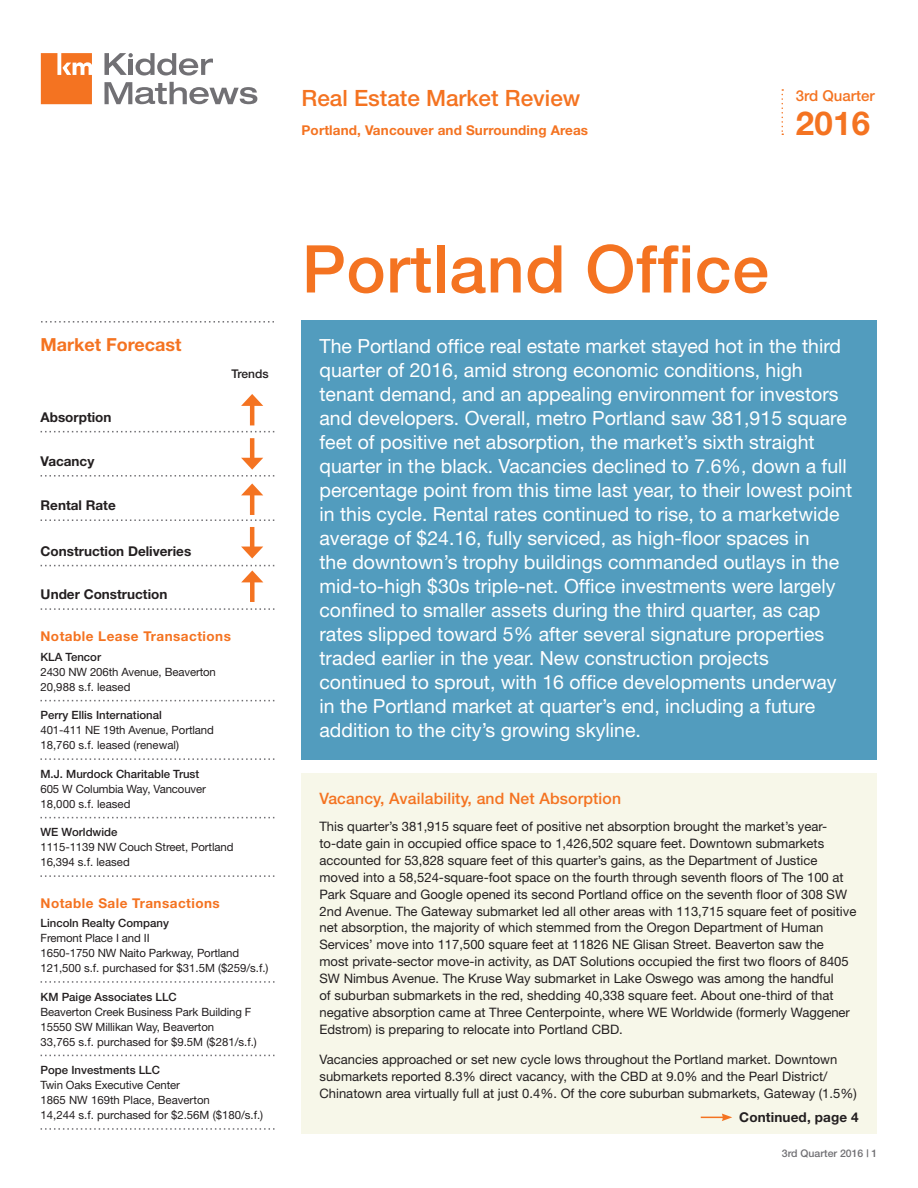
<style>
.page{position:relative;width:918px;height:1188px;background:#fff}
.page>*{position:absolute;margin:0;border:0;box-sizing:border-box;transform-origin:0 0}
.t1{font:500 66px "Helvetica Neue";letter-spacing:.01em;color:#f47321}
.t2{font:700 33px "Helvetica Neue";color:#f47321}
.t3{font:500 22.5px "Helvetica Neue";color:#f47321}
.white_intro{font:19.5px/24px "Helvetica Neue";color:#fff}
.t4{font:700 18px "Helvetica Neue";color:#f47321}
.Orange_Subheads{font:500 15.75px "Helvetica Neue";letter-spacing:.01em;color:#f47321}
.t5{font:500 15px "Helvetica Neue";color:#f47321}
.SIDEBAR_CAT{font:700 13.5px "Helvetica Neue";color:#231f20}
.t6{font:700 13.5px "Helvetica Neue";letter-spacing:.035em;color:#f47321}
.t7{font:700 13.5px "Helvetica Neue";letter-spacing:.01em;color:#f47321}
._9_13_Bod{font:700 13.5px "Helvetica Neue";letter-spacing:.01em;color:#231f20}
.Body_Text{font:13.05px/16.8px "Helvetica Neue";color:#231f20}
.t8{font:500 12px "Helvetica Neue";color:#231f20}
.email{font:11.4px/15px "Helvetica Neue";letter-spacing:-.01em;color:#231f20}
.t9{font:500 10.5px "Helvetica Neue";color:#717074}
.s1{font-weight:500}
</style>
<div class="page">
<div style="left:302px;top:320px;width:576px;height:439px;background:#529cbe"></div>
<div style="left:302px;top:773px;width:576px;height:361px;background:#f7f7e9"></div>
<svg style="left:782px;top:89px;width:1px;height:46px"></svg>
<svg style="left:41px;top:53px;width:51px;height:51px;background:#f5833b"></svg>
<svg style="left:104px;top:82px;width:153px;height:22px"></svg>
<svg style="left:104px;top:53px;width:109px;height:23px"></svg>
<svg style="left:701px;top:1114px;width:31px;height:7px"></svg>
<svg style="left:41px;top:321px;width:233px;height:2px"></svg>
<svg style="left:40px;top:700px;width:234px;height:1px"></svg>
<svg style="left:40px;top:758px;width:234px;height:2px"></svg>
<svg style="left:40px;top:817px;width:234px;height:1px"></svg>
<svg style="left:40px;top:875px;width:234px;height:2px"></svg>
<svg style="left:41px;top:981px;width:233px;height:2px"></svg>
<svg style="left:41px;top:1055px;width:233px;height:1px"></svg>
<svg style="left:41px;top:1128px;width:233px;height:2px"></svg>
<svg style="left:41px;top:431px;width:233px;height:1px"></svg>
<svg style="left:41px;top:519px;width:233px;height:2px"></svg>
<hr style="left:250px;top:491px;width:4px;height:24px;background:#f47321">
<svg style="left:241px;top:483px;width:22px;height:12px"></svg>
<hr style="left:250px;top:438px;width:4px;height:24px;background:#f47321">
<svg style="left:41px;top:458px;width:233px;height:19px"></svg>
<hr style="left:250px;top:402px;width:4px;height:23px;background:#f47321">
<svg style="left:241px;top:394px;width:22px;height:12px"></svg>
<hr style="left:250px;top:527px;width:4px;height:24px;background:#f47321">
<svg style="left:241px;top:547px;width:22px;height:11px"></svg>
<svg style="left:41px;top:608px;width:233px;height:2px"></svg>
<div style="left:250px;top:578px;width:5px;height:24px;background:#f47321"></div>
<svg style="left:41px;top:565px;width:233px;height:17px"></svg>
<p class="t3" style="left:302px;top:84px;width:280px">Real Estate Market Review</p>
<p class="t7" style="left:302px;top:122px;width:288px">Portland, Vancouver and Surrounding Areas</p>
<p class="t5" style="left:796px;top:87px;width:80px">3rd Quarter</p>
<p class="t2" style="left:796px;top:103px;width:76px">2016</p>
<p class="t4" style="left:40px;top:333px;width:143px">Market Forecast</p>
<p class="SIDEBAR_CAT" style="left:41px;top:409px;width:72px">Absorption</p>
<p class="SIDEBAR_CAT" style="left:41px;top:453px;width:55px">Vacancy</p>
<p class="SIDEBAR_CAT" style="left:41px;top:497px;width:77px">Rental Rate</p>
<p class="SIDEBAR_CAT" style="left:41px;top:543px;width:152px">Construction Deliveries</p>
<p class="SIDEBAR_CAT" style="left:41px;top:586px;width:128px">Under Construction</p>
<p class="t8" style="left:231px;top:367px;width:39px">Trends</p>
<p class="t6" style="left:40px;top:628px;width:192px">Notable Lease Transactions</p>
<p class="email" style="left:40px;top:649px;width:177px"><span class="s1">KLA Tencor<br></span>2430 NW 206th Avenue, Beaverton<br>20,988 s.f. leased</p>
<p class="email" style="left:40px;top:708px;width:175px"><span class="s1">Perry Ellis International<br></span>401-411 NE 19th Avenue, Portland<br>18,760 s.f. leased (renewal)</p>
<p class="email" style="left:40px;top:766px;width:167px"><span class="s1">M.J. Murdock Charitable Trust<br></span>605 W Columbia Way, Vancouver<br>18,000 s.f. leased</p>
<p class="email" style="left:40px;top:825px;width:194px"><span class="s1">WE Worldwide<br></span>1115-1139 NW Couch Street, Portland<br>16,394 s.f. leased</p>
<p class="t6" style="left:41px;top:895px;width:181px">Notable Sale Transactions</p>
<p class="email" style="left:41px;top:915px;width:230px"><span class="s1">Lincoln Realty Company<br></span>Fremont Place I and II<br>1650-1750 NW Naito Parkway, Portland<br>121,500 s.f. purchased for $31.5M ($259/s.f.)</p>
<p class="email" style="left:41px;top:989px;width:218px"><span class="s1">KM Paige Associates LLC<br></span>Beaverton Creek Business Park Building F 15550 SW Millikan Way, Beaverton<br>33,765 s.f. purchased for $9.5M ($281/s.f.)</p>
<p class="email" style="left:41px;top:1062px;width:224px"><span class="s1">Pope Investments LLC<br></span>Twin Oaks Executive Center<br>1865 NW 169th Place, Beaverton<br>14,244 s.f. purchased for $2.56M ($180/s.f.)</p>
<p class="t1" style="left:302px;top:230px;width:469px">Portland Office</p>
<p class="white_intro" style="left:320px;top:334px;width:534px">The Portland office real estate market stayed hot in the third quarter of 2016, amid strong economic conditions, high tenant demand, and an appealing environment for investors and developers. Overall, metro Portland saw 381,915 square feet of positive net absorption, the market’s sixth straight quarter in the black. Vacancies declined to 7.6%, down a full percentage point from this time last year, to their lowest point in this cycle. Rental rates continued to rise, to a marketwide average of $24.16, fully serviced, as high-floor spaces in<br>the downtown’s trophy buildings commanded outlays in the mid-to-high $30s triple-net. Office investments were largely confined to smaller assets during the third quarter, as cap rates slipped toward 5% after several signature properties traded earlier in the year. New construction projects continued to sprout, with 16 office developments underway in the Portland market at quarter’s end, including a future addition to the city’s growing skyline.</p>
<p class="Orange_Subheads" style="left:320px;top:789px;width:303px">Vacancy, Availability, and Net Absorption</p>
<p class="Body_Text" style="left:320px;top:818px;width:538px">This quarter’s 381,915 square feet of positive net absorption brought the market’s year&shy;to-date gain in occupied office space to 1,426,502 square feet. Downtown submarkets accounted for 53,828 square feet of this quarter’s gains, as the Department of Justice moved into a 58,524-square-foot space on the fourth through seventh floors of The 100 at Park Square and Google opened its second Portland office on the seventh floor of 308 SW 2nd Avenue. The Gateway submarket led all other areas with 113,715 square feet of positive net absorption, the majority of which stemmed from the Oregon Department of Human Services’ move into 117,500 square feet at 11826 NE Glisan Street. Beaverton saw the most private-sector move-in activity, as DAT Solutions occupied the first two floors of 8405<br>SW Nimbus Avenue. The Kruse Way submarket in Lake Oswego was among the handful<br>of suburban submarkets in the red, shedding 40,338 square feet. About one-third of that negative absorption came at Three Centerpointe, where WE Worldwide (formerly Waggener Edstrom) is preparing to relocate into Portland CBD.</p>
<p class="Body_Text" style="left:320px;top:1051px;width:539px">Vacancies approached or set new cycle lows throughout the Portland market. Downtown submarkets reported 8.3% direct vacancy, with the CBD at 9.0% and the Pearl District/<br>Chinatown area virtually full at just 0.4%. Of the core suburban submarkets, Gateway (1.5%)</p>
<p class="_9_13_Bod" style="left:739px;top:1109px;width:121px">Continued, page 4</p>
<p class="t9" style="left:782px;top:1147px;width:97px">3rd Quarter 2016 | 1</p>
</div>
